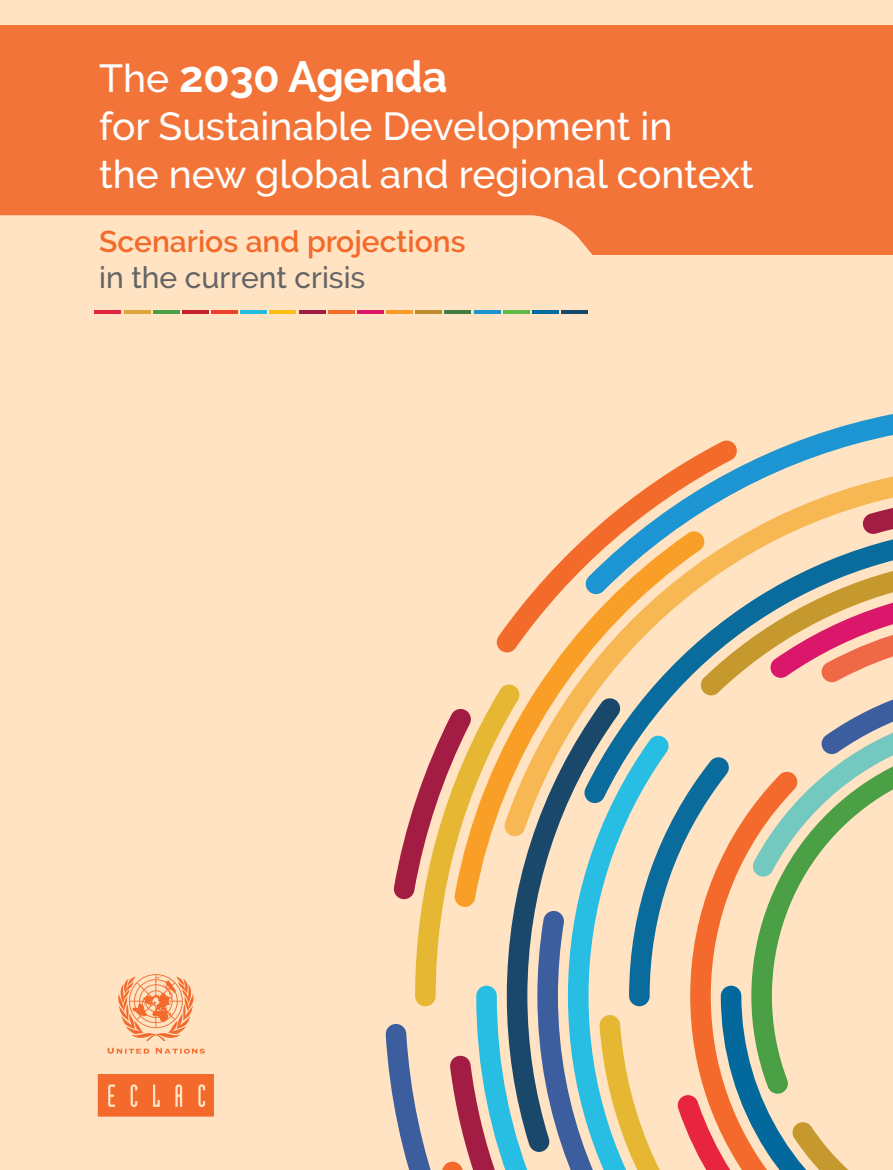
<style>
.page{position:relative;width:893px;height:1170px;background:#fff}
.page>*{position:absolute;margin:0;border:0;box-sizing:border-box;transform-origin:0 0}
.t1{font:700 43.5px "Raleway";letter-spacing:-.01em;color:#fff}
.t2{font:500 39px/48px "Raleway";color:#fff}
.t3{font:600 30px "Raleway";color:#f26b2b}
.t4{font:500 30px "Raleway";color:#636466}
.s1{font-weight:500;font-size:39px}
</style>
<div class="page">
<div style="left:0;top:0;width:893px;height:1169px;background:#ffe3c2"></div>
<svg style="left:674px;top:414px;width:219px;height:55px"></svg>
<svg style="left:638px;top:469px;width:255px;height:25px"></svg>
<svg style="left:385px;top:494px;width:508px;height:675px"></svg>
<div style="left:0;top:26px;width:893px;height:229px;background:#f37438"></div>
<svg style="left:107px;top:1047px;width:42px;height:6px"></svg>
<svg style="left:155px;top:1047px;width:50px;height:6px"></svg>
<svg style="left:118px;top:974px;width:76px;height:67px"></svg>
<svg style="left:98px;top:1074px;width:116px;height:42px;background:#f37438"></svg>
<div style="left:0;top:215px;width:593px;height:40px;background:#ffe3c2"></div>
<hr style="left:95px;top:311px;width:26px;height:3px;background:#e3243d">
<hr style="left:124px;top:311px;width:26px;height:3px;background:#dea63b">
<hr style="left:153px;top:311px;width:26px;height:3px;background:#4a9e45">
<hr style="left:182px;top:311px;width:26px;height:3px;background:#c4212e">
<hr style="left:211px;top:311px;width:27px;height:3px;background:#ed402b">
<hr style="left:241px;top:311px;width:26px;height:3px;background:#26bde3">
<hr style="left:270px;top:311px;width:26px;height:3px;background:#fac212">
<hr style="left:299px;top:311px;width:26px;height:3px;background:#a31c42">
<hr style="left:328px;top:311px;width:26px;height:3px;background:#f26b2b">
<hr style="left:357px;top:311px;width:26px;height:3px;background:#de1766">
<hr style="left:386px;top:311px;width:27px;height:3px;background:#f79e26">
<hr style="left:416px;top:311px;width:26px;height:3px;background:#bf8c2b">
<hr style="left:445px;top:311px;width:26px;height:3px;background:#407d45">
<hr style="left:474px;top:311px;width:26px;height:3px;background:#1c94d1">
<hr style="left:503px;top:311px;width:26px;height:3px;background:#5cba47">
<hr style="left:532px;top:311px;width:26px;height:3px;background:#006b9e">
<hr style="left:561px;top:311px;width:27px;height:3px;background:#17476b">
<p class="t1" style="left:99px;top:52px;width:350px"><span class="s1">The</span> 2030 Agenda</p>
<p class="t2" style="left:99px;top:102px;width:656px">for Sustainable Development in<br>the new global and regional context</p>
<p class="t3" style="left:99px;top:224px;width:368px">Scenarios and projections</p>
<p class="t4" style="left:99px;top:260px;width:268px">in the current crisis</p>
</div>
